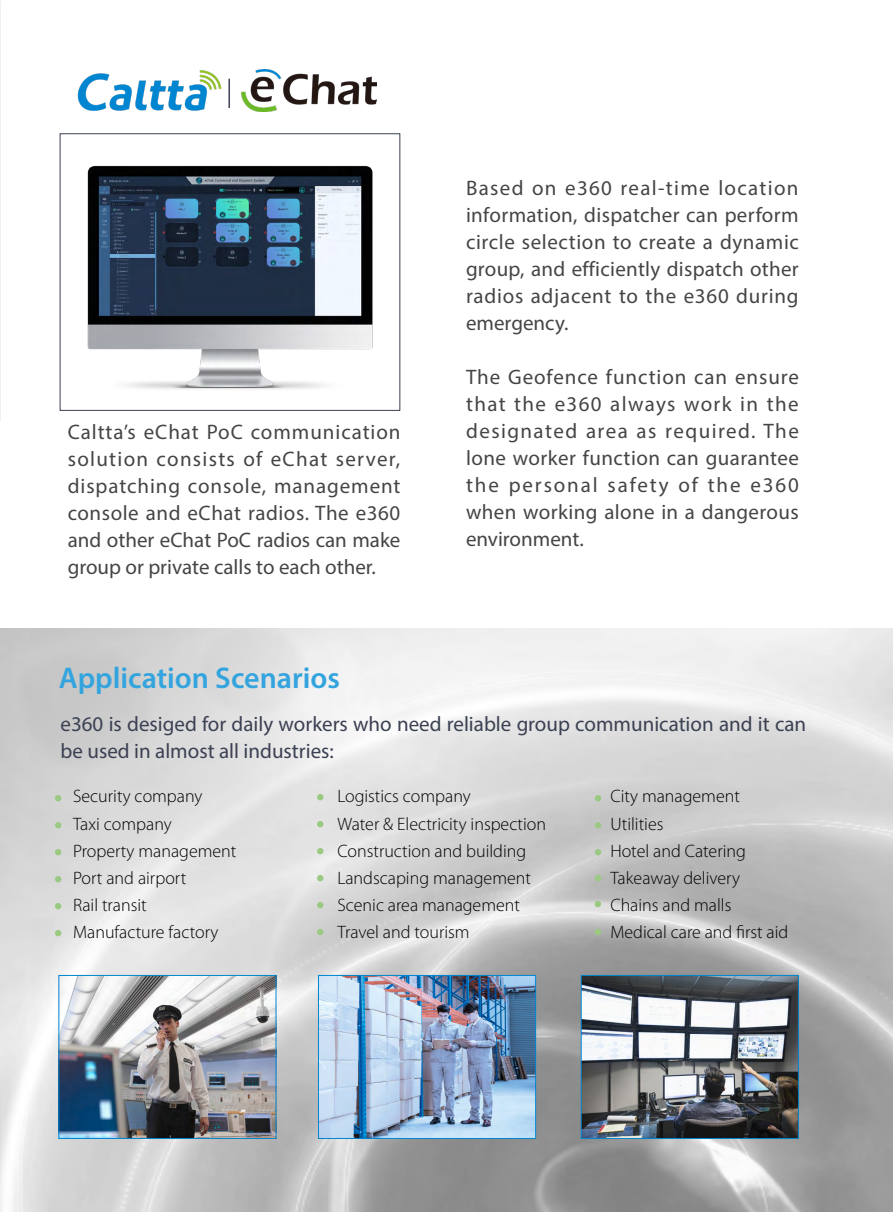
<style>
.page{position:relative;width:893px;height:1212px;background:#fff}
.page>*{position:absolute;margin:0;border:0;box-sizing:border-box;transform-origin:0 0}
.t1{font:600 30px "Myriad Pro";color:#33a4de}
.t2{font:21px/27px "Myriad Pro";letter-spacing:.01em;color:#454545;text-align:justify}
.t3{font:21px/27px "Myriad Pro";color:#3b4153}
.t4{font:300 18px/27px "Myriad Pro";color:#000}
</style>
<div class="page">
<img style="left:0;top:628px;width:893px;height:584px">
<img style="left:583px;top:977px;width:214px;height:160px">
<div style="left:581px;top:975px;width:218px;height:164px;border:1px solid #0086d1"></div>
<img style="left:320px;top:977px;width:214px;height:160px">
<div style="left:318px;top:975px;width:218px;height:164px;border:1px solid #0086d1"></div>
<img style="left:60px;top:977px;width:214px;height:160px">
<div style="left:58px;top:975px;width:218px;height:164px;border:1px solid #0086d1"></div>
<img style="left:77px;top:70px;width:145px;height:41px">
<img style="left:241px;top:70px;width:136px;height:41px">
<hr style="left:228px;top:79px;width:2px;height:29px;background:#3b4153">
<svg style="left:55px;top:795px;width:6px;height:6px"></svg>
<svg style="left:55px;top:876px;width:6px;height:6px"></svg>
<svg style="left:55px;top:903px;width:6px;height:6px"></svg>
<svg style="left:317px;top:848px;width:6px;height:6px"></svg>
<svg style="left:55px;top:822px;width:6px;height:6px"></svg>
<svg style="left:595px;top:929px;width:6px;height:6px"></svg>
<svg style="left:595px;top:849px;width:6px;height:6px"></svg>
<svg style="left:317px;top:794px;width:6px;height:6px"></svg>
<svg style="left:595px;top:875px;width:6px;height:6px"></svg>
<svg style="left:317px;top:902px;width:6px;height:6px"></svg>
<svg style="left:55px;top:930px;width:6px;height:6px"></svg>
<svg style="left:595px;top:901px;width:6px;height:6px"></svg>
<svg style="left:317px;top:875px;width:6px;height:6px"></svg>
<svg style="left:55px;top:849px;width:6px;height:6px"></svg>
<svg style="left:595px;top:795px;width:6px;height:6px"></svg>
<svg style="left:317px;top:821px;width:6px;height:6px"></svg>
<svg style="left:317px;top:929px;width:6px;height:6px"></svg>
<svg style="left:595px;top:822px;width:6px;height:6px"></svg>
<img style="left:62px;top:165px;width:337px;height:246px">
<p class="t2" style="left:68px;top:418px;width:334px">Caltta’s eChat PoC communication solution consists of eChat server, dispatching console, management console and eChat radios. The e360 and other eChat PoC radios can make group or private calls to each other.</p>
<p class="t2" style="left:466px;top:174px;width:334px">Based on e360 real-time location information, dispatcher can perform circle selection to create a dynamic group, and efficiently dispatch other radios adjacent to the e360 during emergency.</p>
<p class="t2" style="left:466px;top:363px;width:334px">The Geofence function can ensure that the e360 always work in the designated area as required. The lone worker function can guarantee the personal safety of the e360 when working alone in a dangerous environment.</p>
<h1 class="t1" style="left:59px;top:659px;width:283px">Application Scenarios</h1>
<p class="t3" style="left:61px;top:710px;width:747px">e360 is desiged for daily workers who need reliable group communication and it can be used in almost all industries:</p>
<p class="t4" style="left:73px;top:783px;width:165px">Security company<br>Taxi company<br>Property management<br>Port and airport<br>Rail transit<br>Manufacture factory</p>
<p class="t4" style="left:337px;top:783px;width:210px">Logistics company<br>Water &amp; Electricity inspection<br>Construction and building<br>Landscaping management<br>Scenic area management<br>Travel and tourism</p>
<p class="t4" style="left:610px;top:783px;width:179px">City management<br>Utilities<br>Hotel and Catering<br>Takeaway delivery<br>Chains and malls<br>Medical care and first aid</p>
</div>
